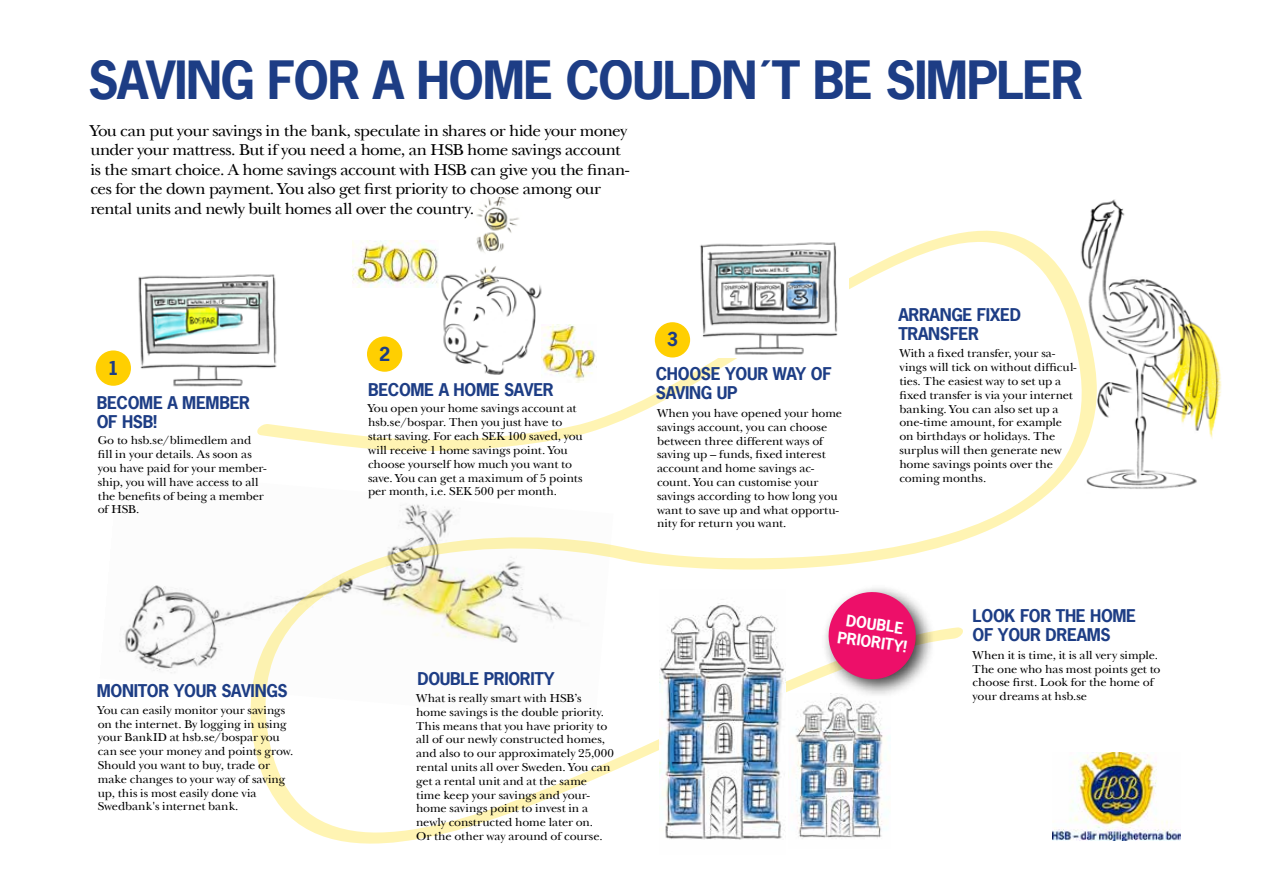
<style>
.page{position:relative;width:1263px;height:893px;background:#fff}
.page>*{position:absolute;margin:0;border:0;box-sizing:border-box;transform-origin:0 0}
.t1{font:700 49.5px "News Gothic";letter-spacing:-.03em;color:#1d3d85}
.t2{font:700 18px "News Gothic";color:#1d3d85}
.t3{font:16.5px/19.5px "New Baskerville";letter-spacing:-.035em;color:#000;scale:1.04 1}
.t4{font:700 16.5px/18.8px "News Gothic";letter-spacing:-.02em;color:#1d3d85}
.t5{font:700 15px/18px "News Gothic";color:#fff;text-align:center}
.t6{font:12px/13.8px "New Baskerville";letter-spacing:-.01em;color:#000;scale:1.04 1}
</style>
<div class="page">
<img style="left:1088px;top:199px;width:134px;height:290px">
<img style="left:124px;top:585px;width:124px;height:88px">
<svg style="left:248px;top:227px;width:849px;height:617px"></svg>
<img style="left:130px;top:267px;width:154px;height:124px">
<img style="left:659px;top:589px;width:126px;height:255px">
<img style="left:352px;top:241px;width:87px;height:46px">
<img style="left:692px;top:238px;width:156px;height:119px">
<div style="left:96px;top:350px;width:35px;height:36px;background:#ffcf01;border-radius:50%"></div>
<div style="left:367px;top:336px;width:35px;height:36px;background:#ffcf01;border-radius:50%"></div>
<div style="left:655px;top:322px;width:35px;height:35px;background:#ffcf01;border-radius:50%"></div>
<img style="left:789px;top:694px;width:101px;height:150px">
<div style="left:820px;top:584px;width:116px;height:115px;background:#000;opacity:.75"></div>
<svg style="left:825px;top:588px;width:95px;height:93px;background:#e44e89"></svg>
<img style="left:1053px;top:752px;width:127px;height:89px">
<img style="left:439px;top:198px;width:123px;height:178px">
<img style="left:542px;top:325px;width:55px;height:58px">
<h1 class="t1" style="left:88px;top:48px;width:996px">SAVING FOR A HOME COULDN´T BE SIMPLER</h1>
<p class="t3" style="left:90px;top:121px;width:520px">You can put your savings in the bank, speculate in shares or hide your money under your mattress. But if you need a home, an HSB home savings account is the smart choice. A home savings account with HSB can give you the finan&shy;ces for the down payment. You also get first priority to choose among our rental units and newly built homes all over the country.</p>
<h2 class="t2" style="left:108px;top:356px;width:13px">1</h2>
<h3 class="t4" style="left:97px;top:393px;width:155px">BECOME A MEMBER<br>OF HSB!</h3>
<p class="t6" style="left:98px;top:434px;width:164px">Go to hsb.se/blimedlem and fill in your details. As soon as you have paid for your member&shy;ship, you will have access to all the benefits of being a member of HSB.</p>
<h3 class="t4" style="left:97px;top:681px;width:192px">MONITOR YOUR SAVINGS</h3>
<p class="t6" style="left:98px;top:703px;width:190px">You can easily monitor your savings on the internet. By logging in using your BankID at hsb.se/bospar you can see your money and points grow.<br>Should you want to buy, trade or make changes to your way of saving up, this is most easily done via<br>Swedbank's internet bank.</p>
<h2 class="t2" style="left:379px;top:342px;width:13px">2</h2>
<h3 class="t4" style="left:368px;top:380px;width:187px">BECOME A HOME SAVER</h3>
<p class="t6" style="left:368px;top:402px;width:208px">You open your home savings account at hsb.se/bospar. Then you just have to start saving. For each SEK 100 saved, you will receive 1 home savings point. You choose yourself how much you want to save. You can get a maximum of 5 points per month, i.e. SEK 500 per month.</p>
<h3 class="t4" style="left:417px;top:669px;width:139px">DOUBLE PRIORITY</h3>
<p class="t6" style="left:416px;top:691px;width:192px">What is really smart with HSB’s home savings is the double priority.<br>This means that you have priority to all of our newly constructed homes, and also to our approximately 25,000 rental units all over Sweden. You can get a rental unit and at the same time keep your savings and your&shy;home savings point to invest in a newly constructed home later on.<br>Or the other way around of course.</p>
<h2 class="t2" style="left:667px;top:328px;width:13px">3</h2>
<h3 class="t4" style="left:656px;top:365px;width:177px">CHOOSE YOUR WAY OF<br>SAVING UP</h3>
<p class="t6" style="left:657px;top:406px;width:179px">When you have opened your home savings account, you can choose between three different ways of saving up – funds, fixed interest account and home savings ac&shy;count. You can customise your savings according to how long you want to save up and what opportu&shy;nity for return you want.</p>
<h3 class="t4" style="left:898px;top:305px;width:124px">ARRANGE FIXED<br>TRANSFER</h3>
<p class="t6" style="left:899px;top:347px;width:172px">With a fixed transfer, your sa&shy;vings will tick on without difficul&shy;ties. The easiest way to set up a fixed transfer is via your internet banking. You can also set up a one-time amount, for example on birthdays or holidays. The surplus will then generate new home savings points over the coming months.</p>
<p class="t5" style="left:841px;top:610px;width:72px;rotate:8deg">DOUBLE<br>PRIORITY!</p>
<h3 class="t4" style="left:973px;top:606px;width:165px">LOOK FOR THE HOME<br>OF YOUR DREAMS</h3>
<p class="t6" style="left:973px;top:648px;width:182px">When it is time, it is all very simple.<br>The one who has most points get to choose first. Look for the home of your dreams at hsb.se</p>
</div>
